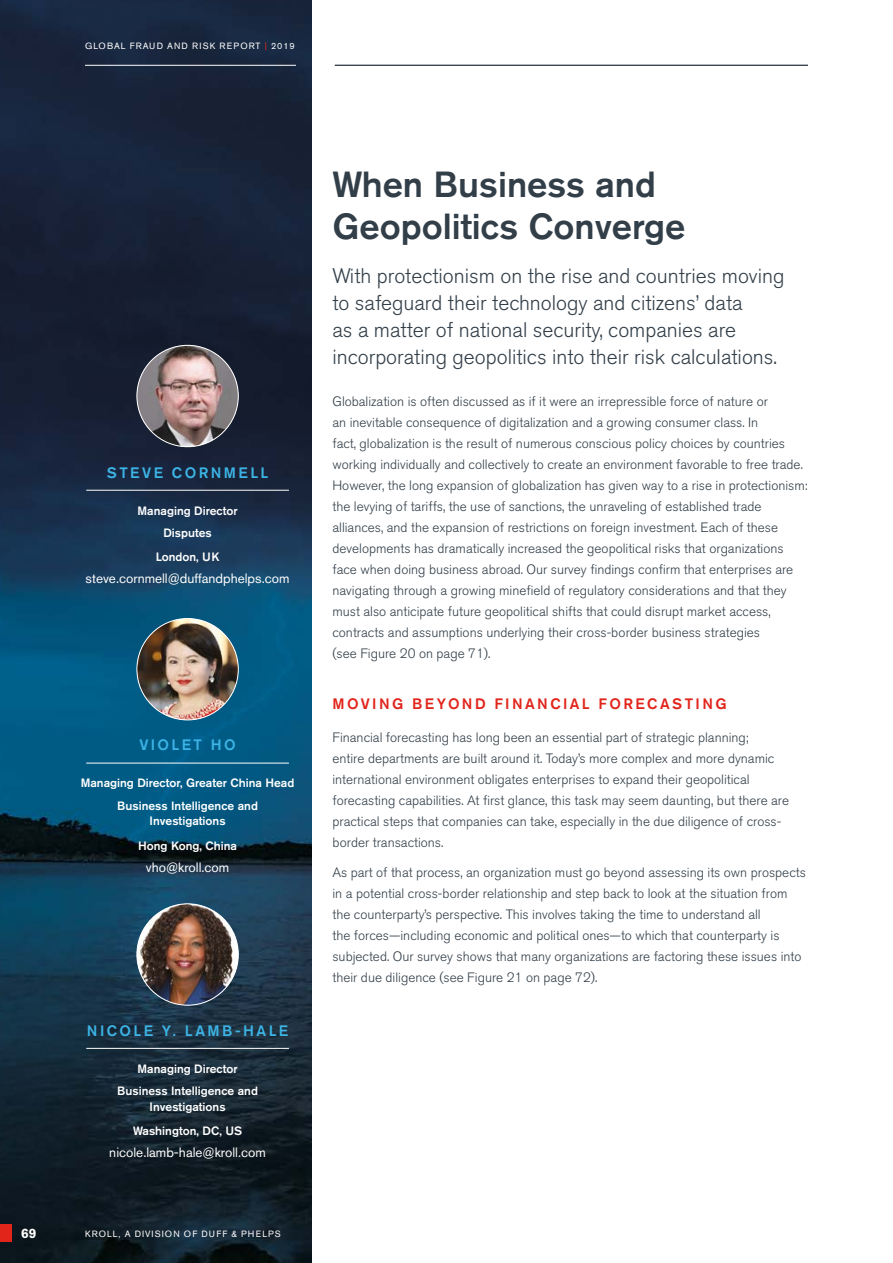
<style>
.page{position:relative;width:893px;height:1263px;background:#fff}
.page>*{position:absolute;margin:0;border:0;box-sizing:border-box;transform-origin:0 0}
.t1{font:500 36px/42px "Akzidenz Grotesk BQ";color:#323e48}
.t2{font:300 21px/27px "Akzidenz Grotesk BQ";color:#323e48}
.t3{font:500 15px "Akzidenz Grotesk BQ";letter-spacing:.16em;color:#3cb4e5}
.t4{font:500 15px "Akzidenz Grotesk BQ";letter-spacing:.16em;color:#e1251b}
.t5{font:300 13.5px/21px "Akzidenz Grotesk BQ";color:#323e48}
.t6{font:13.5px "Akzidenz Grotesk BQ";color:#fff}
.t7{font:700 13.5px "Akzidenz Grotesk BQ";color:#fff}
.t8{font:500 12px/22.2px "Akzidenz Grotesk BQ";color:#fff;text-align:center}
.t9{font:9px "Akzidenz Grotesk BQ";letter-spacing:.12em;color:#fff}
.s1{color:#e1251b}
</style>
<div class="page">
<img style="left:0;top:0;width:312px;height:1263px">
<div style="left:0;top:1225px;width:11px;height:17px;background:#e1251b"></div>
<hr style="left:85px;top:65px;width:211px;height:1px;background:#fff">
<img style="left:137px;top:904px;width:101px;height:101px;border-radius:51px">
<hr style="left:86px;top:1048px;width:203px;height:1px;background:#fff">
<img style="left:137px;top:345px;width:101px;height:102px;border-radius:51px">
<hr style="left:86px;top:490px;width:203px;height:1px;background:#fff">
<img style="left:137px;top:618px;width:101px;height:102px;border-radius:51px">
<hr style="left:86px;top:763px;width:203px;height:1px;background:#fff">
<hr style="left:335px;top:65px;width:473px;height:1px;background:#323e48">
<p class="t9" style="left:85px;top:41px;width:211px">GLOBAL FRAUD AND RISK REPORT <span class="s1">|</span> 2019</p>
<p class="t3" style="left:107px;top:463px;width:163px">STEVE CORNMELL</p>
<p class="t8" style="left:138px;top:499px;width:102px">Managing Director<br>Disputes</p>
<p class="t8" style="left:156px;top:545px;width:65px">London, UK</p>
<p class="t6" style="left:86px;top:570px;width:205px">steve.cornmell@duffandphelps.com</p>
<p class="t3" style="left:139px;top:736px;width:98px">VIOLET HO</p>
<p class="t8" style="left:81px;top:772px;width:215px">Managing Director, Greater China Head<br>Business Intelligence and</p>
<p class="t8" style="left:138px;top:809px;width:100px;line-height:24.3px">Investigations<br>Hong Kong, China</p>
<p class="t6" style="left:146px;top:859px;width:85px">vho@kroll.com</p>
<p class="t3" style="left:87px;top:1021px;width:203px">NICOLE Y. LAMB-HALE</p>
<p class="t8" style="left:117px;top:1057px;width:142px">Managing Director<br>Business Intelligence and</p>
<p class="t8" style="left:133px;top:1094px;width:111px;line-height:24.3px">Investigations<br>Washington, DC, US</p>
<p class="t6" style="left:109px;top:1144px;width:158px">nicole.lamb-hale@kroll.com</p>
<p class="t7" style="left:21px;top:1226px;width:17px">69</p>
<p class="t9" style="left:85px;top:1228px;width:197px">KROLL, A DIVISION OF DUFF &amp; PHELPS</p>
<h1 class="t1" style="left:332px;top:163px;width:354px">When Business and<br>Geopolitics Converge</h1>
<h2 class="t2" style="left:332px;top:263px;width:453px">With protectionism on the rise and countries moving to safeguard their technology and citizens’ data<br>as a matter of national security, companies are incorporating geopolitics into their risk calculations.</h2>
<p class="t5" style="left:332px;top:391px;width:477px">Globalization is often discussed as if it were an irrepressible force of nature or<br>an inevitable consequence of digitalization and a growing consumer class. In<br>fact, globalization is the result of numerous conscious policy choices by countries working individually and collectively to create an environment favorable to free trade.<br>However, the long expansion of globalization has given way to a rise in protectionism: the levying of tariffs, the use of sanctions, the unraveling of established trade alliances, and the expansion of restrictions on foreign investment. Each of these developments has dramatically increased the geopolitical risks that organizations face when doing business abroad. Our survey findings confirm that enterprises are navigating through a growing minefield of regulatory considerations and that they must also anticipate future geopolitical shifts that could disrupt market access, contracts and assumptions underlying their cross-border business strategies<br>(see Figure 20 on page 71).</p>
<p class="t4" style="left:332px;top:694px;width:396px">MOVING BEYOND FINANCIAL FORECASTING</p>
<p class="t5" style="left:332px;top:727px;width:458px">Financial forecasting has long been an essential part of strategic planning;<br>entire departments are built around it. Today’s more complex and more dynamic international environment obligates enterprises to expand their geopolitical forecasting capabilities. At first glance, this task may seem daunting, but there are practical steps that companies can take, especially in the due diligence of cross&shy;border transactions.</p>
<p class="t5" style="left:332px;top:862px;width:475px">As part of that process, an organization must go beyond assessing its own prospects in a potential cross-border relationship and step back to look at the situation from the counterparty’s perspective. This involves taking the time to understand all<br>the forces—including economic and political ones—to which that counterparty is subjected. Our survey shows that many organizations are factoring these issues into their due diligence (see Figure 21 on page 72).</p>
</div>
